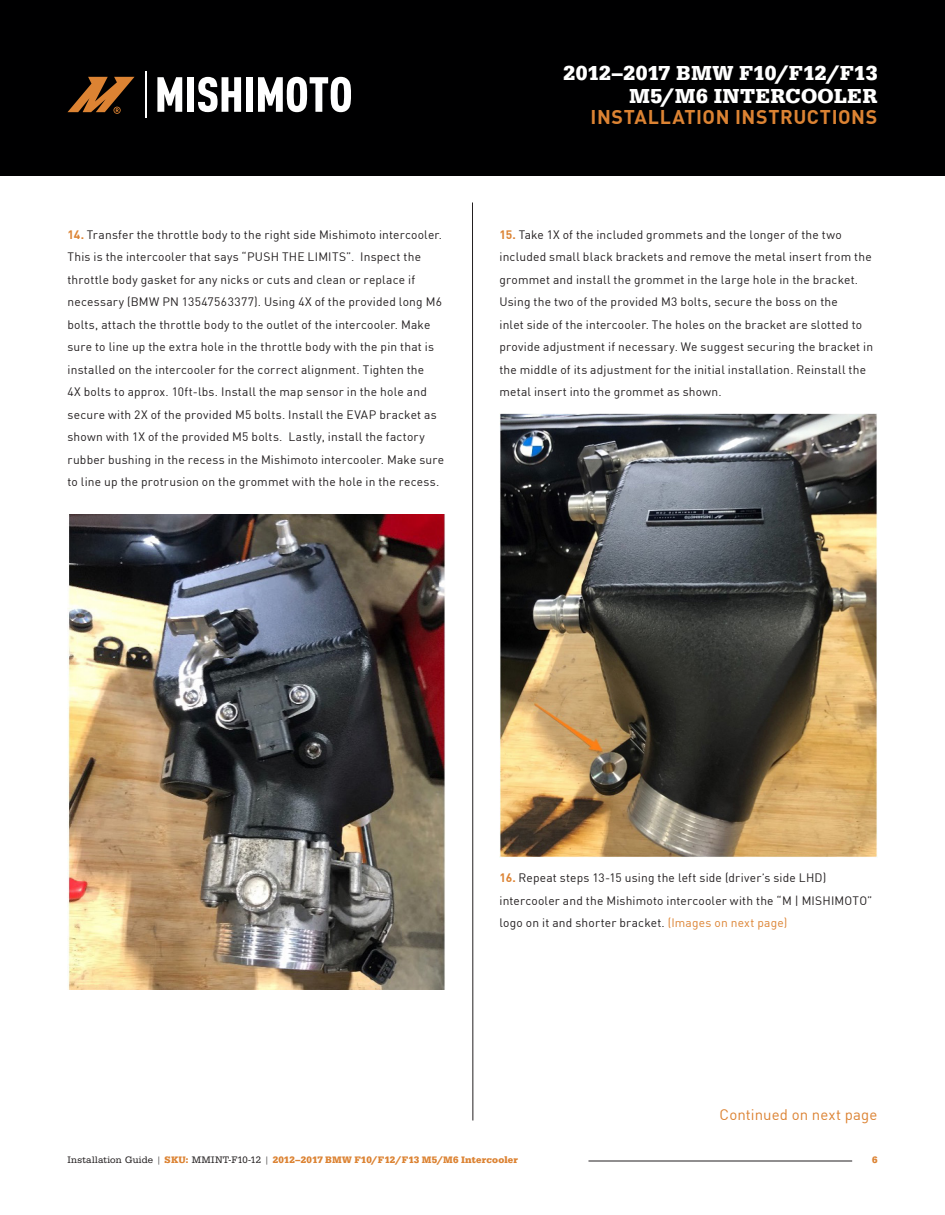
<style>
.page{position:relative;width:945px;height:1215px;background:#fff}
.page>*{position:absolute;margin:0;border:0;box-sizing:border-box;transform-origin:0 0}
.Header_MMY_Part{font:700 21px "Egyptienne URW";letter-spacing:.01em;color:#fff}
.Header_MMY_Part-2{font:700 19.5px "DINOT";letter-spacing:.03em;color:#dc8333}
.t1{font:15px "DINOT";letter-spacing:.005em;color:#dc8333}
.Installation_Guide_I{font:12px/22.5px "DINOT";letter-spacing:.015em;color:#231f20}
.t2{font:700 9.75px "Egyptienne URW";letter-spacing:.015em;color:#dc8333}
.s1{font-weight:700;color:#dc8333}
.s2{color:#dc8333}
.s3{font-weight:400;color:#231f20}
</style>
<div class="page">
<div style="left:0;top:0;width:945px;height:176px;background:#000001"></div>
<hr style="left:588px;top:1161px;width:264px;height:1px;background:#231f20">
<hr style="left:472px;top:202px;width:1px;height:918px;background:#231f20">
<svg style="left:157px;top:77px;width:25px;height:35px"></svg>
<div style="left:187px;top:77px;width:7px;height:35px;background:#fff"></div>
<svg style="left:198px;top:77px;width:43px;height:35px"></svg>
<div style="left:246px;top:77px;width:7px;height:35px;background:#fff"></div>
<svg style="left:258px;top:77px;width:93px;height:35px"></svg>
<hr style="left:145px;top:71px;width:2px;height:47px;background:#fff">
<svg style="left:68px;top:77px;width:67px;height:37px"></svg>
<img style="left:68px;top:515px;width:377px;height:475px">
<img style="left:500px;top:413px;width:378px;height:445px">
<p class="Header_MMY_Part" style="left:564px;top:60px;width:315px">2012–2017 BMW F10/F12/F13</p>
<p class="Header_MMY_Part" style="left:629px;top:83px;width:250px">M5/M6 INTERCOOLER</p>
<p class="Header_MMY_Part-2" style="left:591px;top:102px;width:288px">INSTALLATION INSTRUCTIONS</p>
<p class="Installation_Guide_I" style="left:68px;top:222px;width:378px"><span class="s1">14.</span> Transfer the throttle body to the right side Mishimoto intercooler.<br>This is the intercooler that says “PUSH THE LIMITS”. Inspect the throttle body gasket for any nicks or cuts and clean or replace if necessary (BMW PN 13547563377). Using 4X of the provided long M6 bolts, attach the throttle body to the outlet of the intercooler. Make sure to line up the extra hole in the throttle body with the pin that is installed on the intercooler for the correct alignment. Tighten the<br>4X bolts to approx. 10ft-lbs. Install the map sensor in the hole and secure with 2X of the provided M5 bolts. Install the EVAP bracket as shown with 1X of the provided M5 bolts. Lastly, install the factory rubber bushing in the recess in the Mishimoto intercooler. Make sure to line up the protrusion on the grommet with the hole in the recess.</p>
<p class="Installation_Guide_I" style="left:500px;top:222px;width:375px"><span class="s1">15.</span> Take 1X of the included grommets and the longer of the two included small black brackets and remove the metal insert from the grommet and install the grommet in the large hole in the bracket.<br>Using the two of the provided M3 bolts, secure the boss on the<br>inlet side of the intercooler. The holes on the bracket are slotted to provide adjustment if necessary. We suggest securing the bracket in the middle of its adjustment for the initial installation. Reinstall the metal insert into the grommet as shown.</p>
<p class="Installation_Guide_I" style="left:500px;top:866px;width:375px"><span class="s1">16.</span> Repeat steps 13-15 using the left side (driver’s side LHD) intercooler and the Mishimoto intercooler with the “M | MISHIMOTO” logo on it and shorter bracket. <span class="s2">(Images on next page)</span></p>
<p class="t1" style="left:720px;top:1103px;width:159px">Continued on next page</p>
<p class="t2" style="left:68px;top:1154px;width:452px"><span class="s3">Installation Guide |</span> SKU: <span class="s3">MMINT-F10-12 |</span> 2012–2017 BMW F10/F12/F13 M5/M6 Intercooler</p>
<p class="t2" style="left:872px;top:1154px;width:7px">6</p>
</div>
